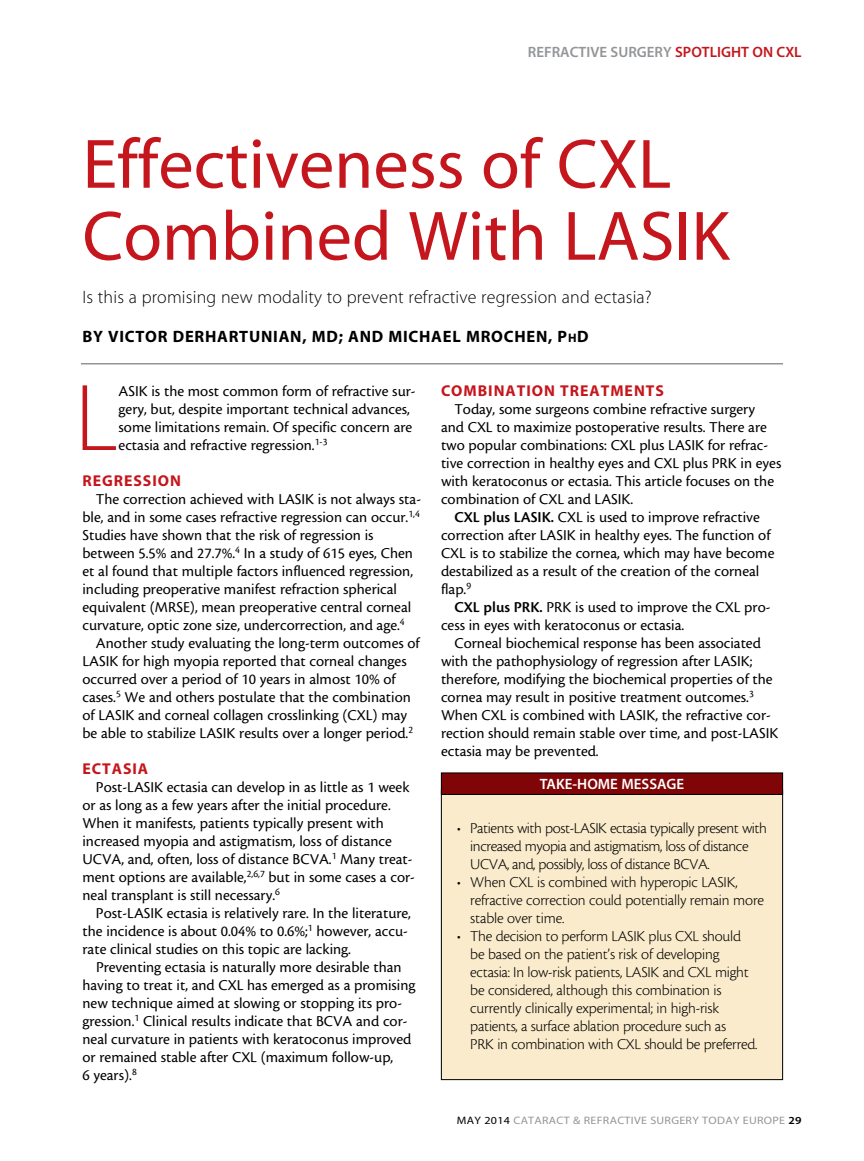
<style>
.page{position:relative;width:864px;height:1161px;background:#fff}
.page>*{position:absolute;margin:0;border:0;box-sizing:border-box;transform-origin:0 0}
.t1{font:95.85px "Myriad MM 215 600";color:#c4161c}
.t2{font:70.5px/72px "Myriad MM 400 600";color:#c4161c}
.t3{font:18px "Myriad MM 215 600";letter-spacing:.01em;color:#000}
.t4{font:16.5px "Myriad MM 700 600";letter-spacing:.045em;color:#000}
.t5{font:15.75px/18px "Cronos MM 408 10";color:#000}
.t6{font:15.75px/18px "Cronos MM 250 10";letter-spacing:-.015em;color:#000}
.t7{font:15.75px "Myriad MM 700 600";letter-spacing:.06em;color:#c4161c}
.t8{font:15px "Myriad MM 565 600";color:#939598}
.t9{font:15px "Myriad MM 565 600";color:#fff}
.t10{font:10.8px "Myriad MM 400 600";letter-spacing:.025em;color:#939598;scale:1.11 1}
.s1{color:#c4161c}
.s2{font-family:"Myriad MM SC750 700 600";font-size:12.3px}
.s3{font-family:"Cronos MM 574 10"}
.s4{color:#000}
.s5{font-family:"Myriad MM 565 600";color:#000}
</style>
<div class="page">
<hr style="left:81px;top:363px;width:702px;height:1px;background:#939598">
<div style="left:441px;top:790px;width:342px;height:290px;background:#f9ebcb"></div>
<div style="left:441px;top:773px;width:342px;height:21px;background:#800507"></div>
<div style="left:441px;top:773px;width:342px;height:22px;border:1px solid #000"></div>
<p class="t8" style="left:528px;top:45px;width:275px">REFRACTIVE SURGERY <span class="s1">SPOTLIGHT ON CXL</span></p>
<h2 class="t2" style="left:82px;top:132px;width:649px">EFFECTIVENESS OF CXL<br>COMBINED WITH LASIK</h2>
<p class="t3" style="left:82px;top:288px;width:571px">Is this a promising new modality to prevent refractive regression and ectasia?</p>
<p class="t4" style="left:82px;top:329px;width:48px">BY VICTOR</p>
<p class="t4" style="left:173px;top:329px;width:56px">DERHART</p>
<p class="t4" style="left:249px;top:329px;width:23px">UNIAN</p>
<p class="t4" style="left:302px;top:329px;width:59px">, MD; AND</p>
<p class="t4" style="left:389px;top:329px;width:104px">MICHAEL MROC</p>
<p class="t4" style="left:514px;top:329px;width:76px">HEN, P<span class="s2">h</span>D</p>
<h1 class="t1" style="left:75px;top:372px;width:44px">L</h1>
<p class="t5" style="left:119px;top:382px;width:298px">ASIK is the most common form of refractive sur&shy;gery, but, despite important technical advances, some limitations remain. Of specific concern are ectasia and refractive regression.<sup>1-3</sup></p>
<p class="t7" style="left:82px;top:473px;width:100px">REGRESSION</p>
<p class="t5" style="left:82px;top:490px;width:340px;text-indent:14px">The correction achieved with LASIK is not always sta&shy;ble, and in some cases refractive regression can occur.<sup>1,4<br></sup>Studies have shown that the risk of regression is between 5.5% and 27.7%.<sup>4</sup> In a study of 615 eyes, Chen et al found that multiple factors influenced regression, including preoperative manifest refraction spherical equivalent (MRSE), mean preoperative central corneal curvature, optic zone size, undercorrection, and age.<sup>4</sup></p>
<p class="t5" style="left:82px;top:634px;width:339px;text-indent:13px">Another study evaluating the long-term outcomes of LASIK for high myopia reported that corneal changes occurred over a period of 10 years in almost 10% of cases.<sup>5</sup> We and others postulate that the combination of LASIK and corneal collagen crosslinking (CXL) may be able to stabilize LASIK results over a longer period.<sup>2</sup></p>
<p class="t7" style="left:82px;top:761px;width:67px">ECTASIA</p>
<p class="t5" style="left:82px;top:778px;width:334px;text-indent:14px">Post-LASIK ectasia can develop in as little as 1 week or as long as a few years after the initial procedure.<br>When it manifests, patients typically present with increased myopia and astigmatism, loss of distance UCVA, and, often, loss of distance BCVA.<sup>1</sup> Many treat&shy;ment options are available,<sup>2,6,7</sup> but in some cases a cor&shy;neal transplant is still necessary.<sup>6</sup></p>
<p class="t5" style="left:83px;top:904px;width:330px;text-indent:13px">Post-LASIK ectasia is relatively rare. In the literature, the incidence is about 0.04% to 0.6%;<sup>1</sup> however, accu&shy;rate clinical studies on this topic are lacking.</p>
<p class="t5" style="left:82px;top:958px;width:334px;text-indent:14px">Preventing ectasia is naturally more desirable than having to treat it, and CXL has emerged as a promising new technique aimed at slowing or stopping its pro&shy;gression.<sup>1</sup> Clinical results indicate that BCVA and cor&shy;neal curvature in patients with keratoconus improved or remained stable after CXL (maximum follow-up,<br>6 years).<sup>8</sup></p>
<p class="t7" style="left:441px;top:383px;width:224px">COMBINATION TREATMENTS</p>
<p class="t5" style="left:441px;top:400px;width:342px;text-indent:13px">Today, some surgeons combine refractive surgery and CXL to maximize postoperative results. There are two popular combinations: CXL plus LASIK for refrac&shy;tive correction in healthy eyes and CXL plus PRK in eyes with keratoconus or ectasia. This article focuses on the combination of CXL and LASIK.</p>
<p class="t5" style="left:441px;top:508px;width:335px;text-indent:13px"><span class="s3">CXL plus LASIK.</span> CXL is used to improve refractive correction after LASIK in healthy eyes. The function of CXL is to stabilize the cornea, which may have become destabilized as a result of the creation of the corneal flap.<sup>9</sup></p>
<p class="t5" style="left:441px;top:598px;width:331px;text-indent:13px"><span class="s3">CXL plus PRK.</span> PRK is used to improve the CXL pro&shy;cess in eyes with keratoconus or ectasia.</p>
<p class="t5" style="left:441px;top:634px;width:339px;text-indent:13px">Corneal biochemical response has been associated with the pathophysiology of regression after LASIK; therefore, modifying the biochemical properties of the cornea may result in positive treatment outcomes.<sup>3<br></sup>When CXL is combined with LASIK, the refractive cor&shy;rection should remain stable over time, and post-LASIK ectasia may be prevented.</p>
<p class="t9" style="left:540px;top:777px;width:146px">TAKE-HOME MESSAGE</p>
<p class="t6" style="left:470px;top:819px;width:298px;text-indent:-13px">• Patients with post-LASIK ectasia typically present with increased myopia and astigmatism, loss of distance<br>UCVA, and, possibly, loss of distance BCVA.</p>
<p class="t6" style="left:470px;top:873px;width:295px;text-indent:-14px">• When CXL is combined with hyperopic LASIK, refractive correction could potentially remain more stable over time.</p>
<p class="t6" style="left:470px;top:927px;width:289px;text-indent:-13px">• The decision to perform LASIK plus CXL should be based on the patient’s risk of developing ectasia: In low-risk patients, LASIK and CXL might be considered, although this combination is currently clinically experimental; in high-risk patients, a surface ablation procedure such as<br>PRK in combination with CXL should be preferred.</p>
<p class="t10" style="left:457px;top:1115px;width:312px"><span class="s4">MAY 2014</span> CATARACT &amp; REFRACTIVE SURGERY TODAY EUROPE <span class="s5">29</span></p>
</div>
